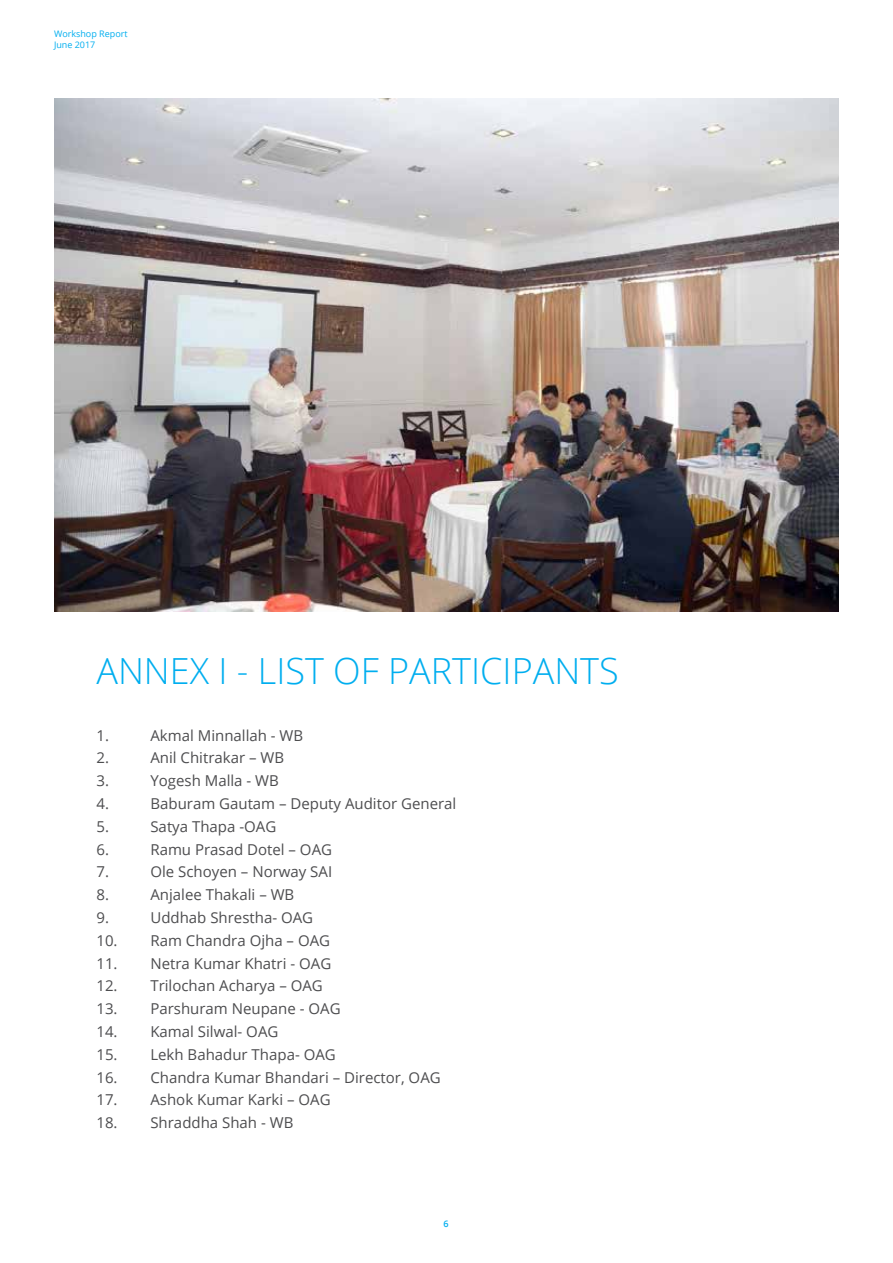
<style>
.page{position:relative;width:893px;height:1263px;background:#fff}
.page>*{position:absolute;margin:0;border:0;box-sizing:border-box;transform-origin:0 0}
.t1{font:300 36px "Open Sans";color:#00aeef}
.t2{font:15px "Open Sans";color:#4d4d4f}
.t3{font:9px/10.8px "Open Sans";color:#00aeef}
.t4{font:600 9px "Open Sans";color:#00aeef}
</style>
<div class="page">
<img style="left:54px;top:98px;width:785px;height:513px">
<p class="t3" style="left:54px;top:28px;width:75px">Workshop Report<br>June 2017</p>
<h1 class="t1" style="left:96px;top:646px;width:524px">ANNEX I - LIST OF PARTICIPANTS</h1>
<p class="t2" style="left:96px;top:725px;width:14px">1.</p>
<p class="t2" style="left:150px;top:725px;width:154px">Akmal Minnallah - WB</p>
<p class="t2" style="left:96px;top:748px;width:14px">2.</p>
<p class="t2" style="left:150px;top:748px;width:135px">Anil Chitrakar – WB</p>
<p class="t2" style="left:96px;top:770px;width:14px">3.</p>
<p class="t2" style="left:150px;top:770px;width:130px">Yogesh Malla - WB</p>
<p class="t2" style="left:96px;top:793px;width:14px">4.</p>
<p class="t2" style="left:150px;top:793px;width:307px">Baburam Gautam – Deputy Auditor General</p>
<p class="t2" style="left:96px;top:816px;width:14px">5.</p>
<p class="t2" style="left:150px;top:816px;width:127px">Satya Thapa -OAG</p>
<p class="t2" style="left:96px;top:839px;width:14px">6.</p>
<p class="t2" style="left:150px;top:839px;width:183px">Ramu Prasad Dotel – OAG</p>
<p class="t2" style="left:96px;top:862px;width:14px">7.</p>
<p class="t2" style="left:150px;top:862px;width:183px">Ole Schoyen – Norway SAI</p>
<p class="t2" style="left:96px;top:884px;width:14px">8.</p>
<p class="t2" style="left:150px;top:884px;width:145px">Anjalee Thakali – WB</p>
<p class="t2" style="left:96px;top:907px;width:14px">9.</p>
<p class="t2" style="left:150px;top:907px;width:164px">Uddhab Shrestha- OAG</p>
<p class="t2" style="left:96px;top:930px;width:235px">10. Ram Chandra Ojha – OAG</p>
<p class="t2" style="left:96px;top:953px;width:236px">11. Netra Kumar Khatri - OAG</p>
<p class="t2" style="left:96px;top:976px;width:228px">12. Trilochan Acharya – OAG</p>
<p class="t2" style="left:96px;top:998px;width:246px">13. Parshuram Neupane - OAG</p>
<p class="t2" style="left:96px;top:1021px;width:183px">14. Kamal Silwal- OAG</p>
<p class="t2" style="left:96px;top:1044px;width:241px">15. Lekh Bahadur Thapa- OAG</p>
<p class="t2" style="left:96px;top:1067px;width:346px">16. Chandra Kumar Bhandari – Director, OAG</p>
<p class="t2" style="left:96px;top:1090px;width:236px">17. Ashok Kumar Karki – OAG</p>
<p class="t2" style="left:96px;top:1112px;width:198px">18. Shraddha Shah - WB</p>
<p class="t4" style="left:443px;top:1217px;width:7px">6</p>
</div>
